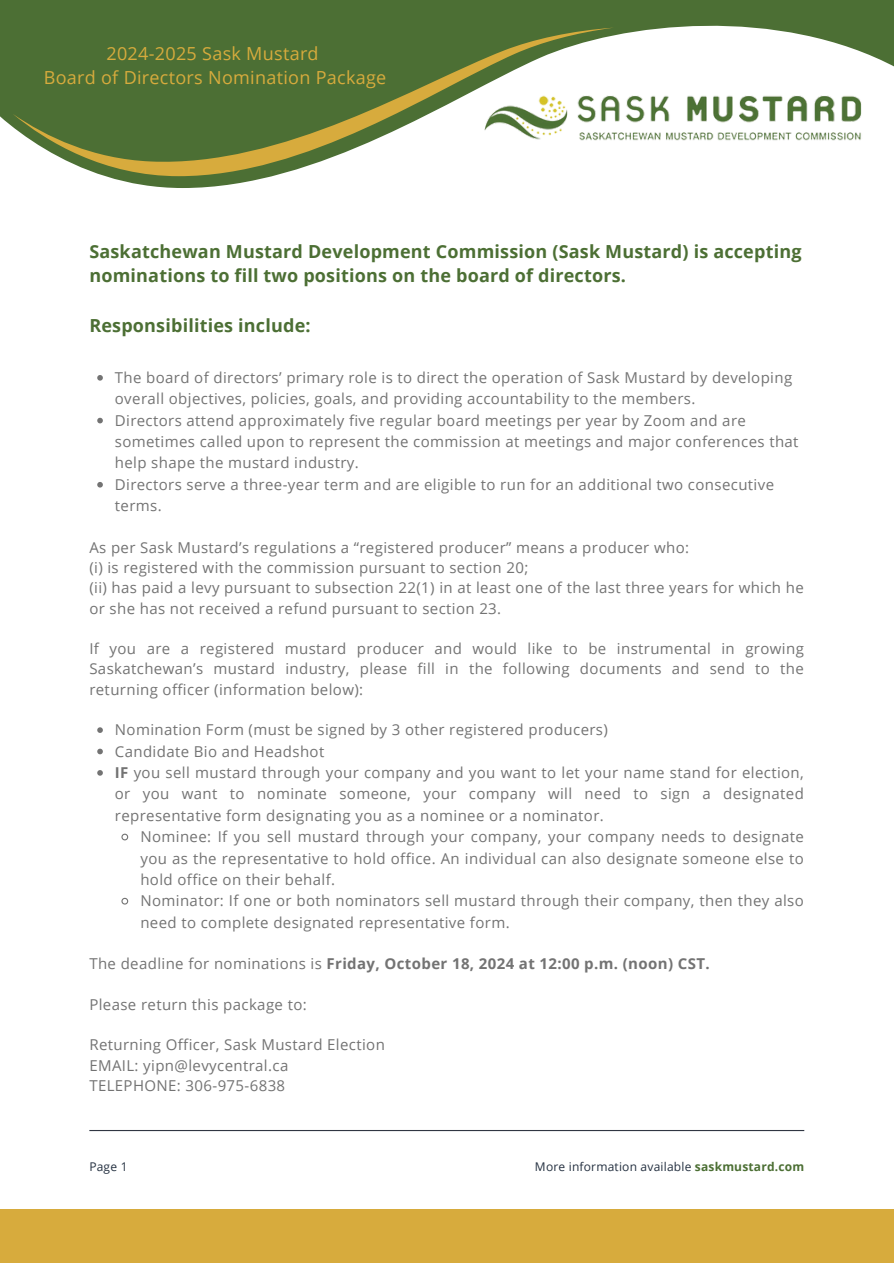
<style>
.page{position:relative;width:894px;height:1264px;background:#fff}
.page>*{position:absolute;margin:0;border:0;box-sizing:border-box;transform-origin:0 0}
.t1{font:700 18px/24.8px "Open Sans";letter-spacing:.01em;color:#4c6f34}
.t2{font:18px/23.7px "Open Sans";letter-spacing:.015em;color:#d7ab3d;text-align:center}
.t3{font:15px/21.3px "Open Sans";letter-spacing:.025em;color:#737373}
.t4{font:700 15px "Open Sans";letter-spacing:.025em;color:#737373}
.t5{font:12px "Open Sans";letter-spacing:.015em;color:#253141}
.s1{font-weight:700}
.s2{font-weight:400}
.s3{font-weight:700;color:#4c6f34}
</style>
<div class="page">
<svg style="left:0;top:0;width:893px;height:188px;fill:#4c6f34"></svg>
<svg style="left:13px;top:28px;width:600px;height:148px;background:#718851"></svg>
<svg style="left:97px;top:375px;width:6px;height:5px"></svg>
<svg style="left:97px;top:418px;width:6px;height:5px"></svg>
<svg style="left:97px;top:482px;width:6px;height:5px"></svg>
<svg style="left:97px;top:727px;width:6px;height:6px"></svg>
<svg style="left:97px;top:748px;width:6px;height:6px"></svg>
<svg style="left:97px;top:770px;width:6px;height:5px"></svg>
<svg style="left:121px;top:833px;width:8px;height:8px"></svg>
<svg style="left:121px;top:897px;width:8px;height:8px"></svg>
<div style="left:0;top:1209px;width:893px;height:54px;background:#d7ab3d"></div>
<hr style="left:89px;top:1129px;width:715px;height:2px;background:#303642">
<img style="left:477px;top:48px;width:392px;height:140px">
<h3 class="t2" style="left:44px;top:41px;width:344px">2024-2025 Sask Mustard<br>Board of Directors Nomination Package</h3>
<p class="t1" style="left:89px;top:238px;width:713px">Saskatchewan Mustard Development Commission (Sask Mustard) is accepting nominations to fill two positions on the board of directors.</p>
<p class="t1" style="left:89px;top:312px;width:223px">Responsibilities include:</p>
<p class="t3" style="left:115px;top:366px;width:678px">The board of directors’ primary role is to direct the operation of Sask Mustard by developing overall objectives, policies, goals, and providing accountability to the members.</p>
<p class="t3" style="left:115px;top:409px;width:685px">Directors attend approximately five regular board meetings per year by Zoom and are sometimes called upon to represent the commission at meetings and major conferences that help shape the mustard industry.</p>
<h2 class="t3" style="left:115px;top:473px;width:660px">Directors serve a three-year term and are eligible to run for an additional two consecutive terms.</h2>
<p class="t3" style="left:89px;top:537px;width:715px;line-height:20.2px">As per Sask Mustard’s regulations a “registered producer” means a producer who:<br>(i) is registered with the commission pursuant to section 20;<br>(ii) has paid a levy pursuant to subsection 22(1) in at least one of the last three years for which he or she has not received a refund pursuant to section 23.</p>
<h1 class="t3" style="left:89px;top:638px;width:715px;line-height:20.2px;text-align:justify">If you are a registered mustard producer and would like to be instrumental in growing Saskatchewan’s mustard industry, please fill in the following documents and send to the returning officer (information below):</h1>
<h1 class="t3" style="left:115px;top:718px;width:494px">Nomination Form (must be signed by 3 other registered producers)</h1>
<p class="t3" style="left:115px;top:740px;width:211px">Candidate Bio and Headshot</p>
<p class="t3" style="left:115px;top:761px;width:690px;text-align:justify"><span class="s1">IF</span> you sell mustard through your company and you want to let your name stand for election, or you want to nominate someone, your company will need to sign a designated representative form designating you as a nominee or a nominator.</p>
<p class="t3" style="left:140px;top:825px;width:664px;text-align:justify">Nominee: If you sell mustard through your company, your company needs to designate you as the representative to hold office. An individual can also designate someone else to hold office on their behalf.</p>
<h3 class="t3" style="left:140px;top:889px;width:664px">Nominator: If one or both nominators sell mustard through their company, then they also need to complete designated representative form.</h3>
<h3 class="t4" style="left:89px;top:953px;width:621px"><span class="s2">The deadline for nominations is</span> Friday, October 18, 2024 at 12:00 p.m. (noon) CST.</h3>
<p class="t3" style="left:89px;top:993px;width:219px">Please return this package to:</p>
<p class="t3" style="left:89px;top:1034px;width:297px;line-height:20.2px">Returning Officer, Sask Mustard Election<br>EMAIL: yipn@levycentral.ca<br>TELEPHONE: 306-975-6838</p>
<h3 class="t5" style="left:89px;top:1158px;width:40px">Page 1</h3>
<h3 class="t5" style="left:535px;top:1158px;width:271px">More information available <span class="s3">saskmustard.com</span></h3>
</div>
